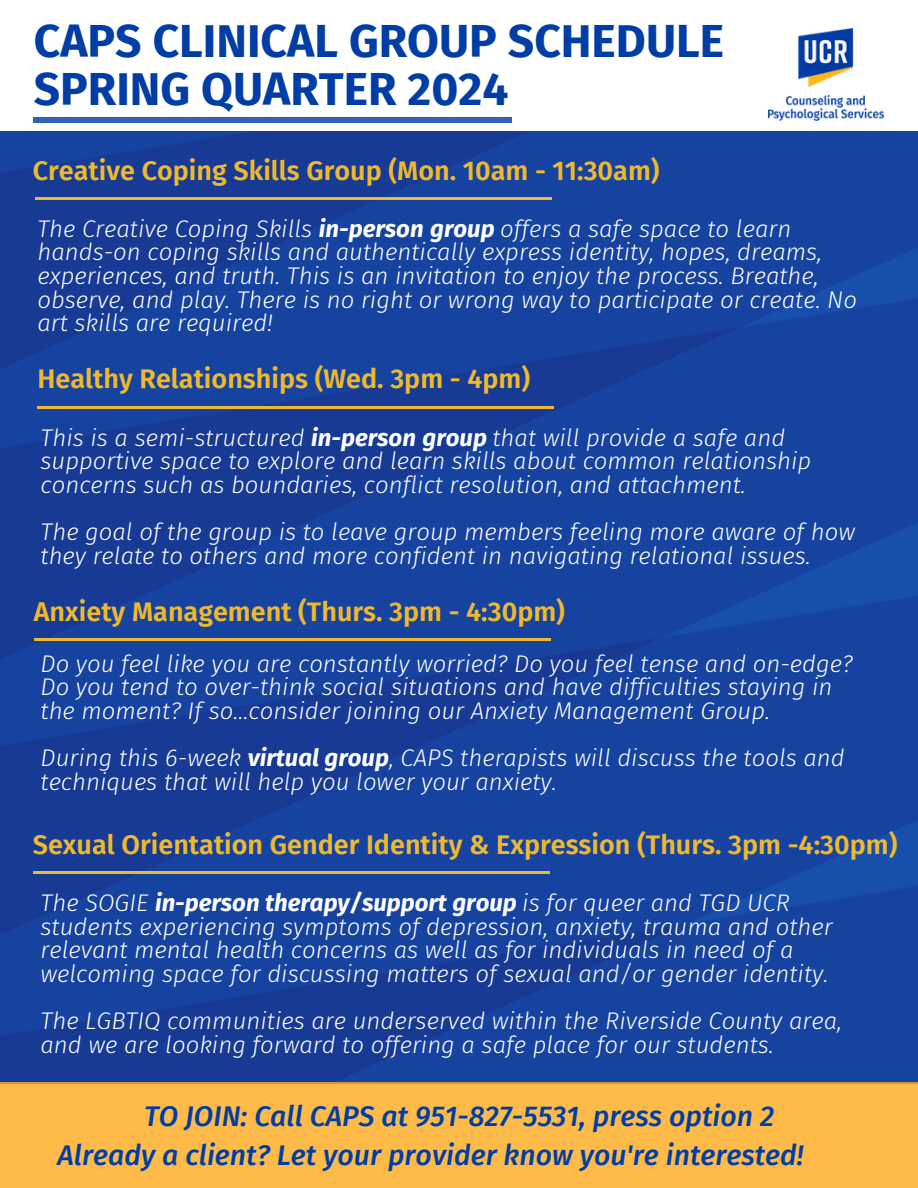
<style>
.page{position:relative;width:918px;height:1188px;background:#fff}
.page>*{position:absolute;margin:0;border:0;box-sizing:border-box;transform-origin:0 0}
.t1{font:700 46.2px/47.2px "Fira Sans";color:#003da5}
.t2{font:italic 500 28.5px/39.3px "Fira Sans";color:#003da5}
.t3{font:600 27px "Fira Sans";color:#efb92e}
.t4{font:italic 300 24px/23.7px "Fira Sans";color:#fff}
.s1{font-weight:700}
</style>
<div class="page">
<img style="left:0;top:132px;width:918px;height:1056px">
<img style="left:757px;top:28px;width:138px;height:104px">
<div style="left:34px;top:117px;width:478px;height:6px;background:#3162b6"></div>
<hr style="left:34px;top:871px;width:516px;height:3px;background:#efb92e">
<hr style="left:34px;top:639px;width:516px;height:2px;background:#efb92e">
<hr style="left:36px;top:197px;width:516px;height:3px;background:#efb92e">
<hr style="left:37px;top:406px;width:517px;height:2px;background:#efb92e">
<p class="t1" style="left:34px;top:18px;width:692px">CAPS CLINICAL GROUP SCHEDULE<br>SPRING QUARTER 2024</p>
<h2 class="t3" style="left:33px;top:154px;width:628px">Creative Coping Skills Group (Mon. 10am - 11:30am)</h2>
<p class="t4" style="left:37px;top:217px;width:821px">The Creative Coping Skills <span class="s1">in-person group</span> offers a safe space to learn hands-on coping skills and authentically express identity, hopes, dreams, experiences, and truth. This is an invitation to enjoy the process. Breathe, observe, and play. There is no right or wrong way to participate or create. No art skills are required!</p>
<h2 class="t3" style="left:37px;top:363px;width:494px">Healthy Relationships (Wed. 3pm - 4pm)</h2>
<p class="t4" style="left:41px;top:426px;width:772px">This is a semi-structured <span class="s1">in-person group</span> that will provide a safe and supportive space to explore and learn skills about common relationship concerns such as boundaries, conflict resolution, and attachment.</p>
<h2 class="t4" style="left:41px;top:520px;width:816px">The goal of the group is to leave group members feeling more aware of how they relate to others and more confident in navigating relational issues.</h2>
<p class="t3" style="left:34px;top:596px;width:533px">Anxiety Management (Thurs. 3pm - 4:30pm)</p>
<p class="t4" style="left:41px;top:652px;width:814px">Do you feel like you are constantly worried? Do you feel tense and on-edge?<br>Do you tend to over-think social situations and have difficulties staying in the moment? If so…consider joining our Anxiety Management Group.</p>
<p class="t4" style="left:41px;top:746px;width:806px">During this 6-week <span class="s1">virtual group</span>, CAPS therapists will discuss the tools and techniques that will help you lower your anxiety.</p>
<p class="t3" style="left:33px;top:829px;width:866px">Sexual Orientation Gender Identity &amp; Expression (Thurs. 3pm -4:30pm)</p>
<p class="t4" style="left:41px;top:891px;width:794px">The SOGIE <span class="s1">in-person therapy/support group</span> is for queer and TGD UCR students experiencing symptoms of depression, anxiety, trauma and other relevant mental health concerns as well as for individuals in need of a welcoming space for discussing matters of sexual and/or gender identity.</p>
<p class="t4" style="left:41px;top:1009px;width:803px">The LGBTIQ communities are underserved within the Riverside County area, and we are looking forward to offering a safe place for our students.</p>
<p class="t2" style="left:58px;top:1097px;width:747px;text-indent:86px">TO JOIN: Call CAPS at 951-827-5531, press option 2<br>Already a client? Let your provider know you're interested!</p>
</div>
